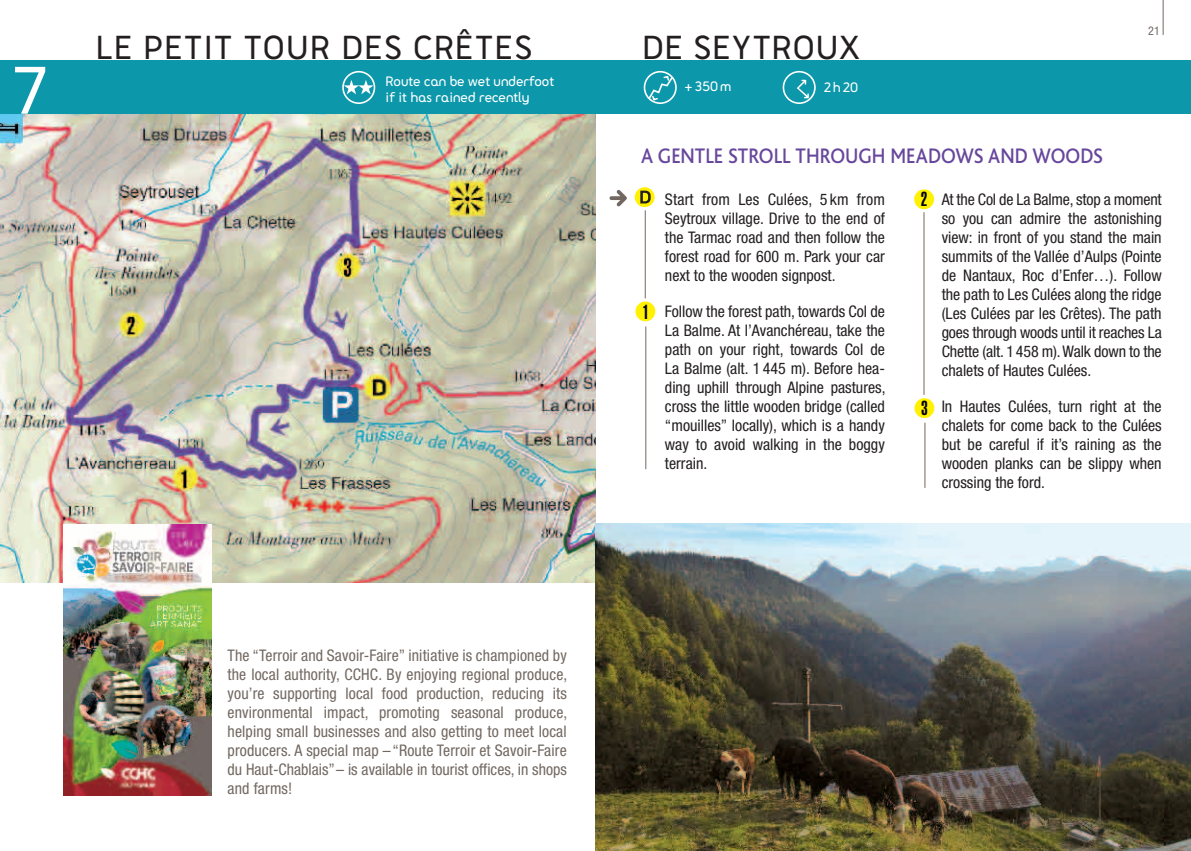
<style>
.page{position:relative;width:1191px;height:851px;background:#fff}
.page>*{position:absolute;margin:0;border:0;box-sizing:border-box;transform-origin:0 0}
.t1{font:700 78.6px "FNAC Demi";color:#fff}
.t2{font:700 39px "FNAC Demi";letter-spacing:.045em;color:#231f20}
.t3{font:500 22px "Bliss";color:#67479c;scale:.9 1}
.t4{font:900 extra-condensed 20px "Helvetica";color:#000}
.t5{font:condensed 16px/19px "Helvetica Neue";color:#231f20;text-align:justify}
.t6{font:condensed 16px/19px "Helvetica Neue";color:#726861;text-align:justify}
.t7{font:700 16px/16px "FNAC Demi";color:#fff}
.t8{font:condensed 12px "Helvetica Neue";color:#726861}
</style>
<div class="page">
<img style="left:0;top:113px;width:595px;height:470px">
<div style="left:0;top:60px;width:1191px;height:53px;background:#0c97ab"></div>
<hr style="left:1162px;top:0;width:1px;height:35px;background:#726861">
<img style="left:595px;top:523px;width:596px;height:327px">
<svg style="left:609px;top:190px;width:18px;height:16px"></svg>
<hr style="left:645px;top:210px;width:1px;height:88px;background:#726861">
<div style="left:914px;top:189px;width:20px;height:20px;background:#fff101;border-radius:50%"></div>
<hr style="left:645px;top:326px;width:1px;height:143px;background:#726861">
<hr style="left:923px;top:212px;width:1px;height:183px;background:#726861">
<div style="left:635px;top:301px;width:20px;height:20px;background:#fff101;border-radius:50%"></div>
<div style="left:914px;top:398px;width:20px;height:20px;background:#fff101;border-radius:50%"></div>
<hr style="left:924px;top:422px;width:1px;height:66px;background:#726861">
<div style="left:782px;top:71px;width:33px;height:33px;border:2px solid #fff;border-radius:50%"></div>
<svg style="left:797px;top:80px;width:12px;height:18px"></svg>
<svg style="left:635px;top:187px;width:19px;height:20px"></svg>
<svg style="left:640px;top:190px;width:10px;height:13px"></svg>
<div style="left:643px;top:71px;width:34px;height:33px;border:2px solid #fff;border-radius:50%"></div>
<svg style="left:647px;top:75px;width:27px;height:26px"></svg>
<div style="left:342px;top:71px;width:33px;height:33px;border:2px solid #fff;border-radius:50%"></div>
<svg style="left:344px;top:80px;width:29px;height:14px"></svg>
<img style="left:64px;top:524px;width:148px;height:271px">
<h1 class="t1" style="left:14px;top:53px;width:34px">7</h1>
<h2 class="t2" style="left:96px;top:29px;width:86px">Le Petit</h2>
<h2 class="t2" style="left:244px;top:29px;width:118px">Tour des</h2>
<h2 class="t2" style="left:414px;top:29px;width:97px">Crêtesde</h2>
<h2 class="t2" style="left:694px;top:29px;width:167px">seytroux</h2>
<p class="t7" style="left:386px;top:73px;width:170px">Route can be wet underfoot if it has rained recently</p>
<p class="t7" style="left:684px;top:78px;width:49px">+350m</p>
<p class="t7" style="left:823px;top:79px;width:36px">2h20</p>
<h3 class="t3" style="left:641px;top:144px;width:513px">A GENTLE STROLL THROU GH MEADOWS AND WOO DS</h3>
<p class="t8" style="left:1148px;top:24px;width:13px">21</p>
<p class="t4" style="left:642px;top:301px;width:8px">1</p>
<p class="t5" style="left:665px;top:189px;width:221px">Start from Les Culées, 5 km from Seytroux village. Drive to the end of the Tarmac road and then follow the forest road for 600 m. Park your car next to the wooden signpost.</p>
<p class="t5" style="left:665px;top:301px;width:222px">Follow the forest path, towards Col de La Balme. At l’Avanchéreau, take the path on your right, towards Col de La Balme (alt. 1 445 m). Before hea&shy;ding uphill through Alpine pastures, cross the little wooden bridge (called “mouilles” locally), which is a handy way to avoid walking in the boggy terrain.</p>
<p class="t4" style="left:920px;top:188px;width:8px">2</p>
<p class="t4" style="left:921px;top:396px;width:8px">3</p>
<p class="t5" style="left:941px;top:189px;width:221px">At the Col de La Balme, stop a moment so you can admire the astonishing view: in front of you stand the main summits of the Vallée d’Aulps (Pointe de Nantaux, Roc d’Enfer…). Follow the path to Les Culées along the ridge (Les Culées par les Crêtes). The path goes through woods until it reaches La Chette (alt. 1458 m). Walk down to the chalets of Hautes Culées.</p>
<p class="t5" style="left:941px;top:396px;width:221px">In Hautes Culées, turn right at the chalets for come back to the Culées but be careful if it’s raining as the wooden planks can be slippy when crossing the ford.</p>
<p class="t6" style="left:227px;top:645px;width:341px">The “Terroir and Savoir-Faire” initiative is championed by the local authority, CCHC. By enjoying regional produce, you’re supporting local food production, reducing its environmental impact, promoting seasonal produce, helping small businesses and also getting to meet local producers. A special map –“Route Terroir et Savoir-Faire du Haut-Chablais”– is available in tourist offices, in shops and farms!</p>
</div>
